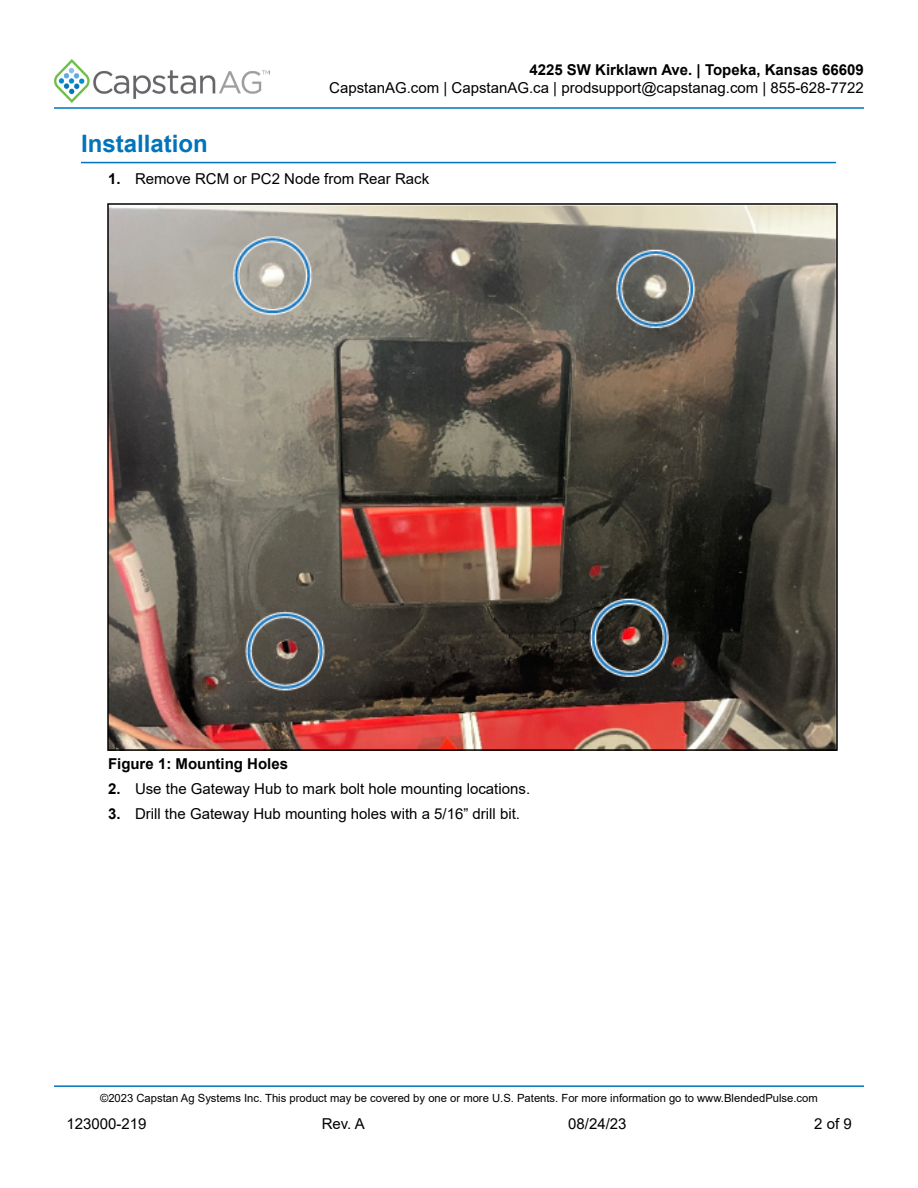
<style>
.page{position:relative;width:918px;height:1188px;background:#fff}
.page>*{position:absolute;margin:0;border:0;box-sizing:border-box;transform-origin:0 0}
.t1{font:700 24px "Arial";color:#0074bb}
.t2{font:15px "Arial";color:#000}
.t3{font:700 15px "Arial";color:#000}
.t4{font:11.25px "Arial";color:#000}
.s1{font-weight:700}
</style>
<div class="page">
<img style="left:54px;top:60px;width:216px;height:42px">
<hr style="left:54px;top:107px;width:810px;height:2px;background:#0074bb">
<hr style="left:54px;top:1085px;width:810px;height:2px;background:#0074bb">
<img style="left:110px;top:206px;width:725px;height:542px">
<hr style="left:81px;top:162px;width:755px;height:1px;background:#0074bb">
<p class="t3" style="left:529px;top:60px;width:336px">4225 SW Kirklawn Ave. | Topeka, Kansas 66609</p>
<p class="t2" style="left:329px;top:78px;width:536px">CapstanAG.com | CapstanAG.ca | prodsupport@capstanag.com | 855-628-7722</p>
<h1 class="t1" style="left:81px;top:127px;width:128px">Installation</h1>
<p class="t2" style="left:108px;top:168px;width:323px"><span class="s1">1.</span> Remove RCM or PC2 Node from Rear Rack</p>
<p class="t3" style="left:108px;top:753px;width:182px">Figure 1: Mounting Holes</p>
<p class="t2" style="left:108px;top:778px;width:424px"><span class="s1">2.</span> Use the Gateway Hub to mark bolt hole mounting locations.</p>
<p class="t2" style="left:108px;top:803px;width:414px"><span class="s1">3.</span> Drill the Gateway Hub mounting holes with a 5/16” drill bit.</p>
<p class="t4" style="left:100px;top:1090px;width:719px">©2023 Capstan Ag Systems Inc. This product may be covered by one or more U.S. Patents. For more information go to www.BlendedPulse.com</p>
<p class="t2" style="left:66px;top:1113px;width:82px">123000-219</p>
<p class="t2" style="left:322px;top:1113px;width:44px">Rev. A</p>
<p class="t2" style="left:568px;top:1113px;width:60px">08/24/23</p>
<p class="t2" style="left:814px;top:1113px;width:39px">2 of 9</p>
</div>
